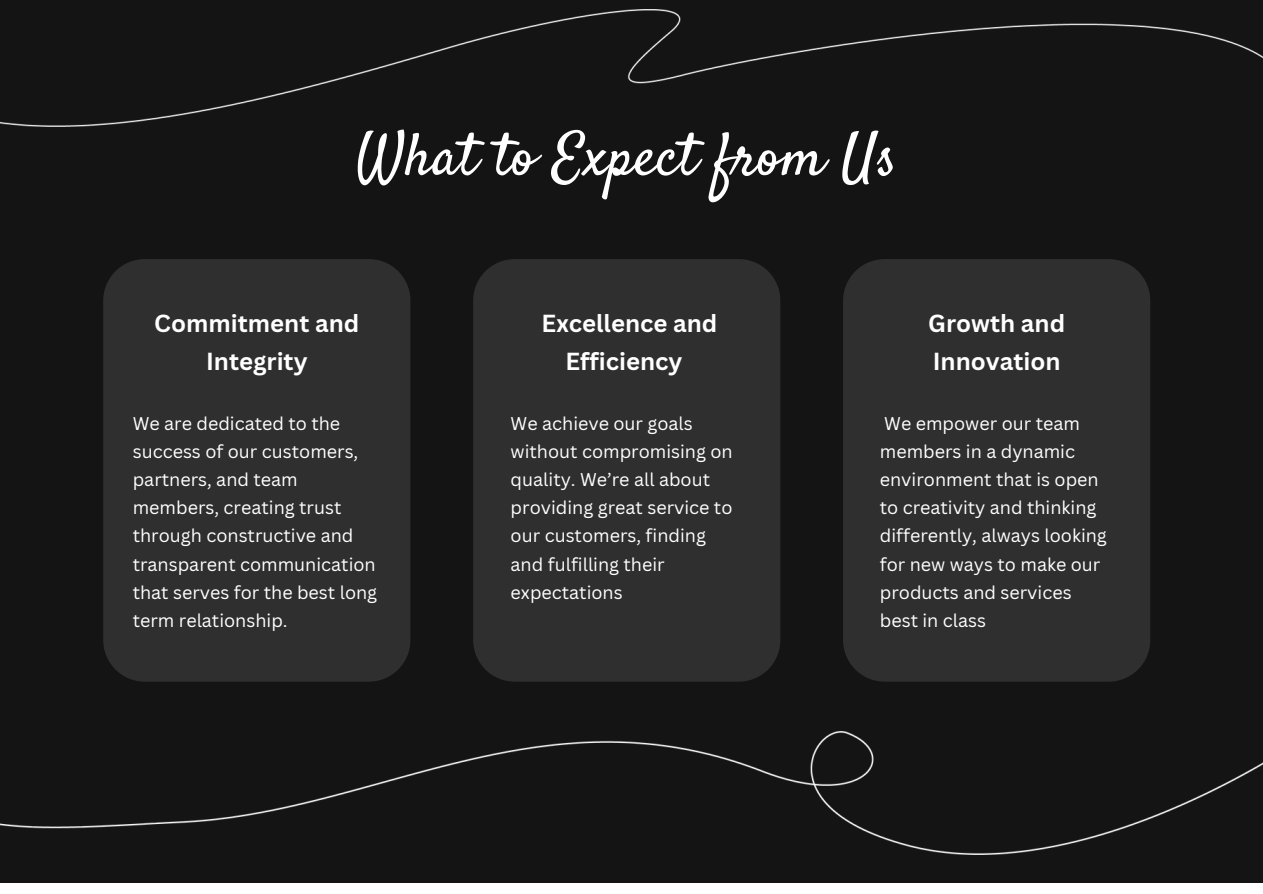
<style>
.page{position:relative;width:1263px;height:894px;background:#fff}
.page>*{position:absolute;margin:0;border:0;box-sizing:border-box;transform-origin:0 0}
.t1{font:60px "Satisfy";color:#fff}
.t2{font:700 24px/38.2px "Canva Sans";color:#fff;text-align:center}
.t3{font:18px/28px "Canva Sans";color:#fff}
</style>
<div class="page">
<div style="left:0;top:0;width:1263px;height:882px;background:#141414"></div>
<div style="left:103px;top:259px;width:307px;height:422px;background:#2f2f2f"></div>
<div style="left:473px;top:259px;width:307px;height:422px;background:#2f2f2f"></div>
<div style="left:843px;top:259px;width:307px;height:422px;background:#2f2f2f"></div>
<img style="left:0;top:9px;width:1263px;height:117px">
<img style="left:0;top:731px;width:1263px;height:123px">
<h1 class="t1" style="left:356px;top:118px;width:542px">What to Expect from Us</h1>
<h2 class="t2" style="left:154px;top:304px;width:207px">Commitment and<br>Integrity</h2>
<h2 class="t2" style="left:542px;top:304px;width:177px">Excellence and<br>Efficiency</h2>
<h2 class="t2" style="left:928px;top:304px;width:139px;text-align:left">Growth and<br>Innovation</h2>
<p class="t3" style="left:133px;top:409px;width:246px">We are dedicated to the success of our customers, partners, and team members, creating trust through constructive and transparent communication that serves for the best long term relationship.</p>
<p class="t3" style="left:511px;top:409px;width:224px">We achieve our goals without compromising on quality. We’re all about providing great service to our customers, finding and fulfilling their expectations</p>
<p class="t3" style="left:880px;top:409px;width:229px">We empower our team members in a dynamic environment that is open to creativity and thinking differently, always looking for new ways to make our products and services best in class</p>
</div>
